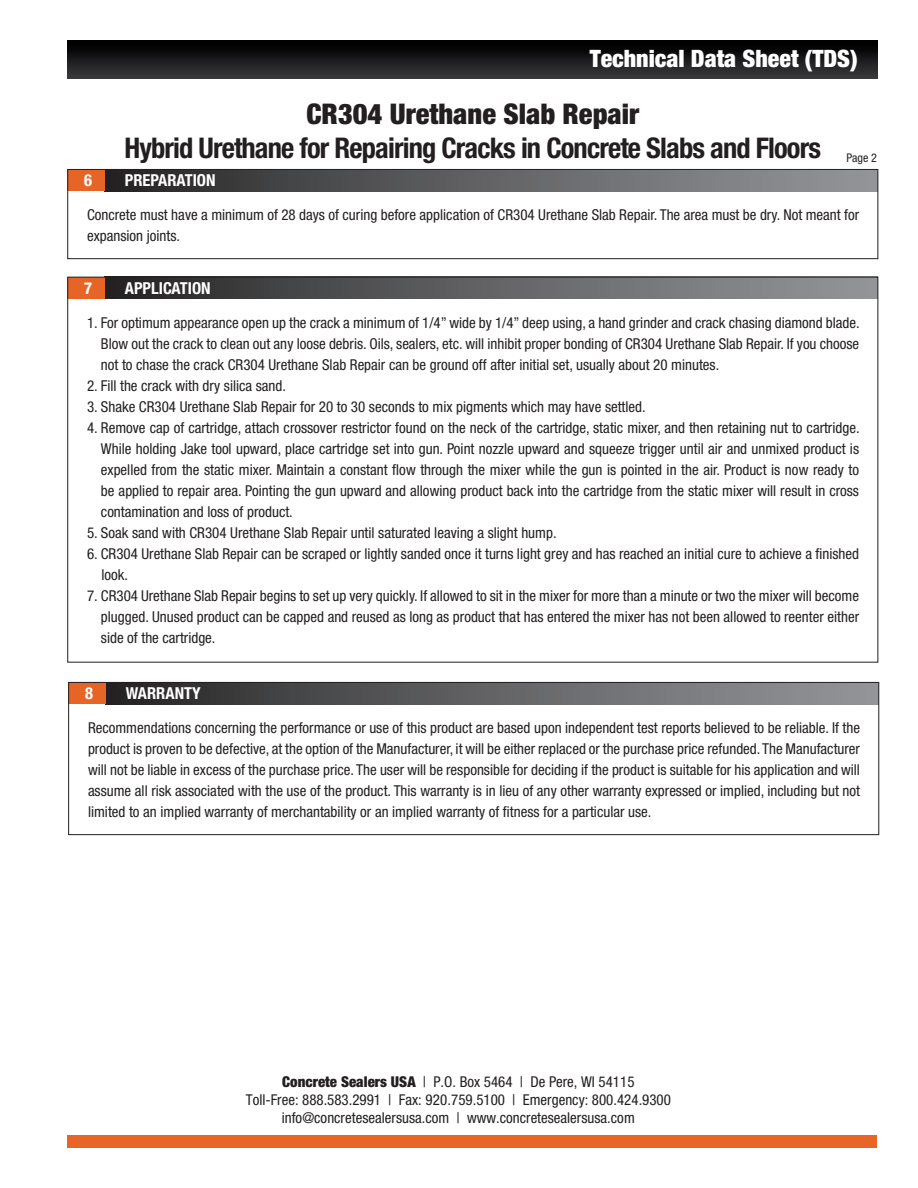
<style>
.page{position:relative;width:918px;height:1188px;background:#fff}
.page>*{position:absolute;margin:0;border:0;box-sizing:border-box;transform-origin:0 0}
.t1{font:700 condensed 28.5px "Helvetica Neue LT Std";letter-spacing:-.03em;color:#231f20}
.t2{font:900 condensed 28.5px "Helvetica Neue LT Std";color:#231f20}
.t3{font:900 condensed 24px "Helvetica Neue LT Std";color:#fff}
.t4{font:700 condensed 16.5px "Helvetica Neue LT Std";color:#fff}
.t5{font:condensed 15px/21px "Helvetica Neue LT Std";color:#231f20;text-align:justify}
.t6{font:condensed 12px "Helvetica Neue LT Std";color:#231f20}
.s1{font-weight:900}
</style>
<div class="page">
<div style="left:67px;top:40px;width:810px;height:38px;background:linear-gradient(to bottom,#000,#373639)"></div>
<div style="left:67px;top:1135px;width:810px;height:12px;background:#e86427"></div>
<div style="left:105px;top:277px;width:773px;height:22px;background:linear-gradient(to right,#292728,#979a9d)"></div>
<div style="left:68px;top:277px;width:37px;height:22px;background:#e76427"></div>
<div style="left:105px;top:169px;width:773px;height:22px;background:linear-gradient(to right,#292728,#979a9d)"></div>
<div style="left:68px;top:169px;width:37px;height:22px;background:#e76427"></div>
<div style="left:68px;top:169px;width:810px;height:90px;border:1px solid #231f20"></div>
<div style="left:106px;top:682px;width:773px;height:22px;background:linear-gradient(to right,#292728,#97999d)"></div>
<div style="left:68px;top:682px;width:38px;height:22px;background:#e76427"></div>
<div style="left:68px;top:682px;width:811px;height:153px;border:1px solid #231f20"></div>
<h2 class="t3" style="left:590px;top:44px;width:269px">Technical Data Sheet (TDS)</h2>
<p class="t2" style="left:306px;top:96px;width:334px">CR304 Urethane Slab Repair</p>
<p class="t1" style="left:124px;top:131px;width:698px">Hybrid Urethane for Repairing Cracks in Concrete Slabs and Floors</p>
<p class="t4" style="left:84px;top:170px;width:9px">6</p>
<p class="t4" style="left:125px;top:170px;width:92px">PREPARATION</p>
<p class="t6" style="left:847px;top:151px;width:32px">Page 2</p>
<p class="t5" style="left:87px;top:204px;width:774px">Concrete must have a minimum of 28 days of curing before application of CR304 Urethane Slab Repair. The area must be dry. Not meant for expansion joints.</p>
<p class="t4" style="left:84px;top:278px;width:9px">7</p>
<p class="t4" style="left:125px;top:278px;width:87px">APPLICATION</p>
<p class="t5" style="left:101px;top:312px;width:760px;text-indent:-14px">1. For optimum appearance open up the crack a minimum of 1/4” wide by 1/4” deep using, a hand grinder and crack chasing diamond blade.<br>Blow out the crack to clean out any loose debris. Oils, sealers, etc. will inhibit proper bonding of CR304 Urethane Slab Repair. If you choose not to chase the crack CR304 Urethane Slab Repair can be ground off after initial set, usually about 20 minutes.</p>
<p class="t5" style="left:87px;top:375px;width:200px">2. Fill the crack with dry silica sand.</p>
<p class="t5" style="left:87px;top:396px;width:560px">3. Shake CR304 Urethane Slab Repair for 20 to 30 seconds to mix pigments which may have settled.</p>
<p class="t5" style="left:101px;top:417px;width:760px;text-indent:-14px">4. Remove cap of cartridge, attach crossover restrictor found on the neck of the cartridge, static mixer, and then retaining nut to cartridge.<br>While holding Jake tool upward, place cartridge set into gun. Point nozzle upward and squeeze trigger until air and unmixed product is expelled from the static mixer. Maintain a constant flow through the mixer while the gun is pointed in the air. Product is now ready to be applied to repair area. Pointing the gun upward and allowing product back into the cartridge from the static mixer will result in cross contamination and loss of product.</p>
<p class="t5" style="left:87px;top:522px;width:471px">5. Soak sand with CR304 Urethane Slab Repair until saturated leaving a slight hump.</p>
<p class="t5" style="left:87px;top:543px;width:773px">6. CR304 Urethane Slab Repair can be scraped or lightly sanded once it turns light grey and has reached an initial cure to achieve a finished</p>
<p class="t5" style="left:102px;top:564px;width:28px">look.</p>
<p class="t5" style="left:101px;top:585px;width:760px;text-indent:-14px">7. CR304 Urethane Slab Repair begins to set up very quickly. If allowed to sit in the mixer for more than a minute or two the mixer will become plugged. Unused product can be capped and reused as long as product that has entered the mixer has not been allowed to reenter either side of the cartridge.</p>
<p class="t4" style="left:85px;top:683px;width:9px">8</p>
<p class="t4" style="left:126px;top:683px;width:76px">WARRANTY</p>
<p class="t5" style="left:88px;top:717px;width:774px">Recommendations concerning the performance or use of this product are based upon independent test reports believed to be reliable. If the product is proven to be defective, at the option of the Manufacturer, it will be either replaced or the purchase price refunded. The Manufacturer will not be liable in excess of the purchase price. The user will be responsible for deciding if the product is suitable for his application and will assume all risk associated with the use of the product. This warranty is in lieu of any other warranty expressed or implied, including but not limited to an implied warranty of merchantability or an implied warranty of fitness for a particular use.</p>
<p class="t5" style="left:246px;top:1072px;width:427px;line-height:18px;text-align:center"><span class="s1">Concrete Sealers USA</span> | P.O. Box 5464 | De Pere, WI 54115<br>Toll-Free: 888.583.2991 | Fax: 920.759.5100 | Emergency: 800.424.9300 info@concretesealersusa.com | www.concretesealersusa.com</p>
</div>
